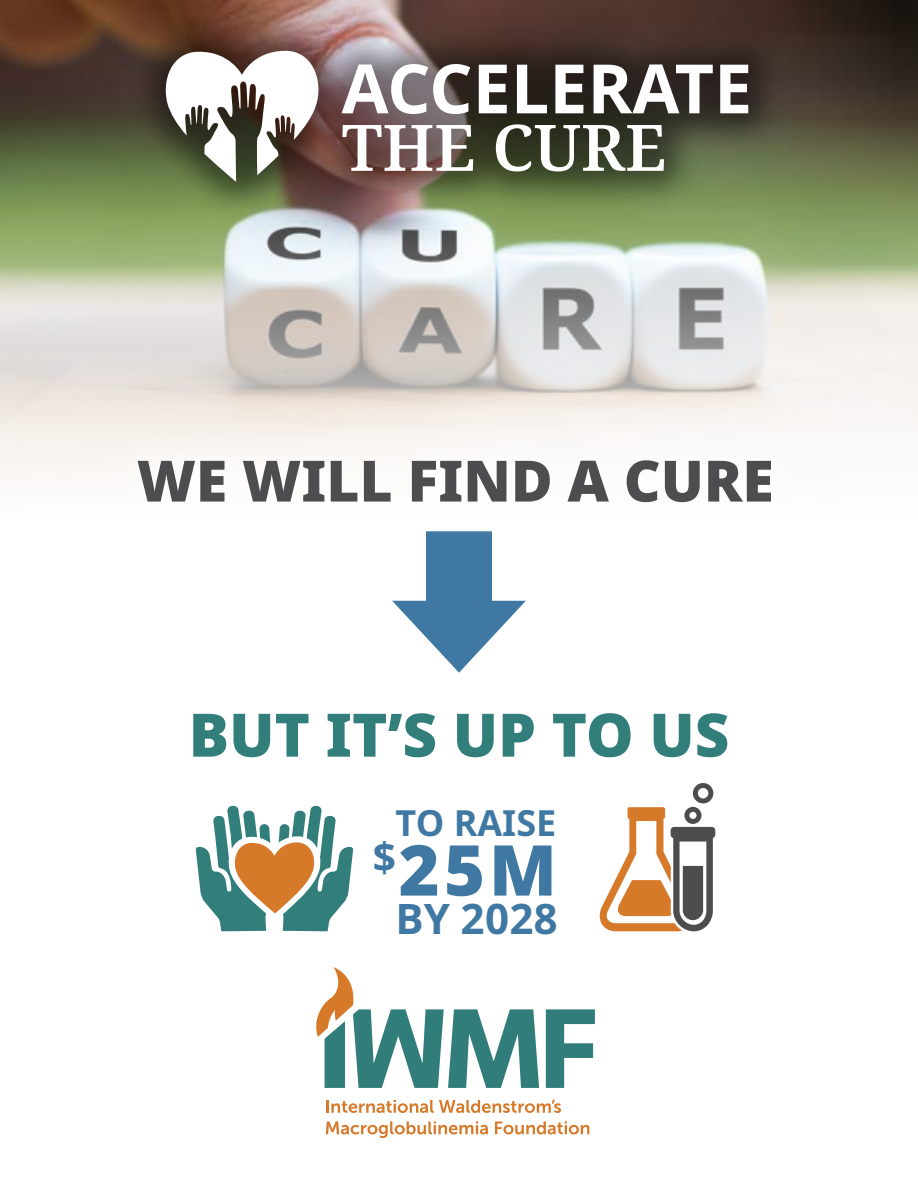
<style>
.page{position:relative;width:918px;height:1188px;background:#fff}
.page>*{position:absolute;margin:0;border:0;box-sizing:border-box;transform-origin:0 0}
.t1{font:900 70.2px "Noto Sans";color:#4078a4}
.t2{font:700 68.1px "Noto Sans";color:#fff}
.t3{font:64.2px "Noto Serif";color:#fff}
.t4{font:900 60px "Noto Sans";color:#327e7b}
.t5{font:900 57px "Noto Sans";color:#4d4d4f}
.t6{font:700 42px "Noto Sans";color:#4078a4}
.t7{font:700 36px "Noto Sans";color:#4078a4}
</style>
<div class="page">
<img style="left:0;top:0;width:918px;height:474px">
<svg style="left:326px;top:1100px;width:235px;height:13px"></svg>
<svg style="left:326px;top:1121px;width:162px;height:17px"></svg>
<svg style="left:495px;top:1121px;width:94px;height:13px"></svg>
<svg style="left:546px;top:1009px;width:49px;height:79px"></svg>
<svg style="left:316px;top:967px;width:223px;height:121px"></svg>
<div style="left:128px;top:12px;width:658px;height:207px;background:#000;opacity:.47"></div>
<svg style="left:162px;top:51px;width:160px;height:131px"></svg>
<svg style="left:196px;top:806px;width:157px;height:125px"></svg>
<svg style="left:599px;top:783px;width:116px;height:148px"></svg>
<div style="left:426px;top:531px;width:66px;height:89px;background:#4078a4"></div>
<svg style="left:392px;top:601px;width:134px;height:72px"></svg>
<div style="left:101px;top:423px;width:708px;height:117px;background:#fff"></div>
<p class="t2" style="left:342px;top:50px;width:412px">ACCELERATE</p>
<p class="t3" style="left:342px;top:104px;width:326px">THE CURE</p>
<p class="t5" style="left:137px;top:449px;width:639px">WE WILL FIND A CURE</p>
<p class="t4" style="left:189px;top:701px;width:542px">BUT IT’S UP TO US</p>
<p class="t7" style="left:396px;top:803px;width:162px">TO RAISE</p>
<p class="t1" style="left:373px;top:830px;width:186px"><sup>$</sup>25M</p>
<p class="t6" style="left:396px;top:895px;width:164px">BY 2028</p>
</div>
